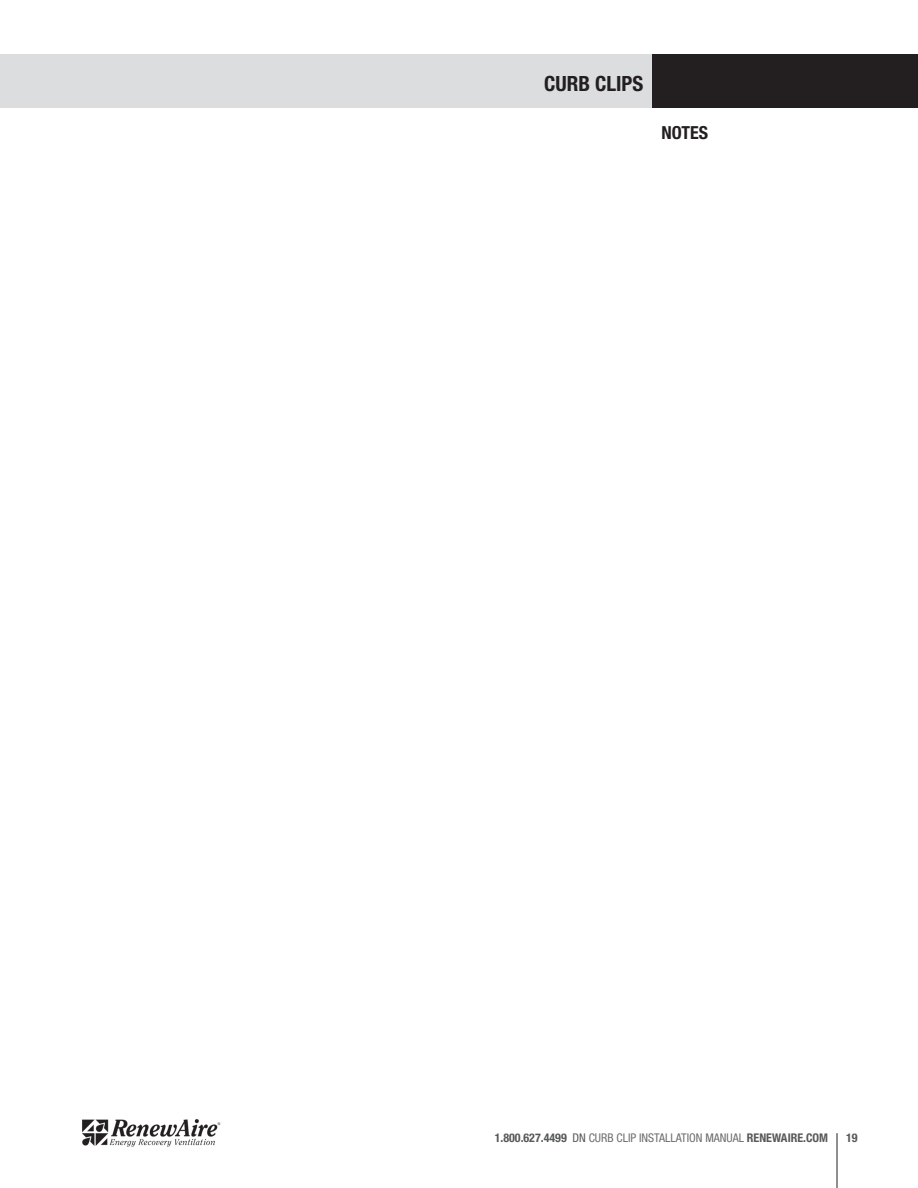
<style>
.page{position:relative;width:918px;height:1188px;background:#fff}
.page>*{position:absolute;margin:0;border:0;box-sizing:border-box;transform-origin:0 0}
.t1{font:700 condensed 21px "Helvetica Neue LT Std";color:#231f20}
.t2{font:700 condensed 18px "Helvetica Neue LT Std";color:#231f20}
.t3{font:700 condensed 12px "Helvetica Neue LT Std";color:#57585a}
.s1{font-weight:400}
.s2{font-weight:400;color:#6c6d70}
</style>
<div class="page">
<div style="left:0;top:54px;width:653px;height:54px;background:#dcdddf"></div>
<div style="left:653px;top:54px;width:265px;height:54px;background:#231f20"></div>
<hr style="left:837px;top:1133px;width:1px;height:55px;background:#231f20">
<img style="left:82px;top:1119px;width:139px;height:28px">
<h1 class="t1" style="left:544px;top:70px;width:101px">CURB CLIPS</h1>
<p class="t2" style="left:662px;top:122px;width:48px">NOTES</p>
<p class="t3" style="left:495px;top:1130px;width:335px">1.800.627.4499 <span class="s1">DN</span> <span class="s2">CURB CLIP INSTALLATION MANUAL</span> RENEWAIRE.COM</p>
<p class="t3" style="left:846px;top:1130px;width:13px">19</p>
</div>
